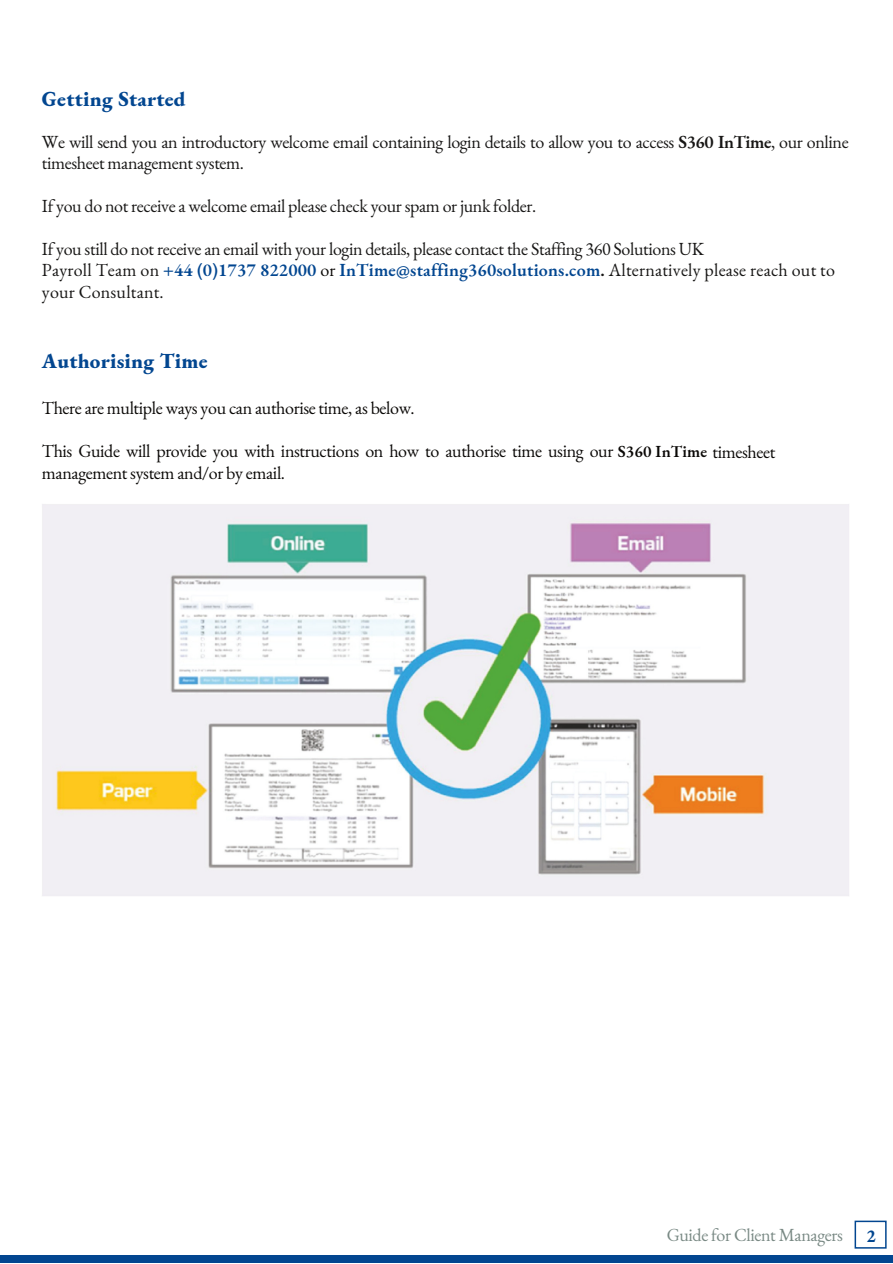
<style>
.page{position:relative;width:893px;height:1264px;background:#fff}
.page>*{position:absolute;margin:0;border:0;box-sizing:border-box;transform-origin:0 0}
.t1{font:800 21px "EB Garamond";letter-spacing:.01em;color:#024690}
.t2{font:18px/21.3px "EB Garamond";letter-spacing:-.02em;color:#171615}
.t3{font:18px/21.3px "EB Garamond";letter-spacing:-.02em;color:#0a0806}
.t4{font:18px "EB Garamond";letter-spacing:-.02em;color:#798984}
.t5{font:800 18px "EB Garamond";color:#024690}
.s1{font-weight:600}
.s2{font-weight:600;color:#024690}
.s3{color:#0a0806}
.s4{font-weight:600;font-size:16.5px}
</style>
<div class="page">
<img style="left:42px;top:504px;width:807px;height:392px">
<div style="left:0;top:1255px;width:892px;height:7px;background:#024690"></div>
<svg style="left:854px;top:1220px;width:32px;height:28px"></svg>
<p class="t1" style="left:42px;top:84px;width:145px">Getting Started</p>
<p class="t2" style="left:42px;top:131px;width:808px">We will send you an introductory welcome email containing login details to allow you to access <span class="s1">S360 InTime</span>, our online timesheet management system.</p>
<p class="t2" style="left:42px;top:195px;width:495px">If you do not receive a welcome email please check your spam or junk folder.</p>
<p class="t2" style="left:42px;top:238px;width:794px">If you still do not receive an email with your login details, please contact the Staffing 360 Solutions UK<br>Payroll Team on <span class="s2">+44 (0)1737 822000</span> <span class="s3">or</span> <span class="s2">InTime@staffing360solutions.com</span><span class="s1">.</span> Alternatively please reach out to your Consultant.</p>
<p class="t1" style="left:42px;top:347px;width:167px">Authorising Time</p>
<p class="t3" style="left:42px;top:397px;width:374px">There are multiple ways you can authorise time, as below.</p>
<p class="t3" style="left:42px;top:440px;width:734px">This Guide will provide you with instructions on how to authorise time using our <span class="s4">S360 InTime</span> timesheet management system and/or by email.</p>
<p class="t4" style="left:666px;top:1222px;width:178px">Guide for Client Managers</p>
<p class="t5" style="left:866px;top:1223px;width:11px">2</p>
</div>
